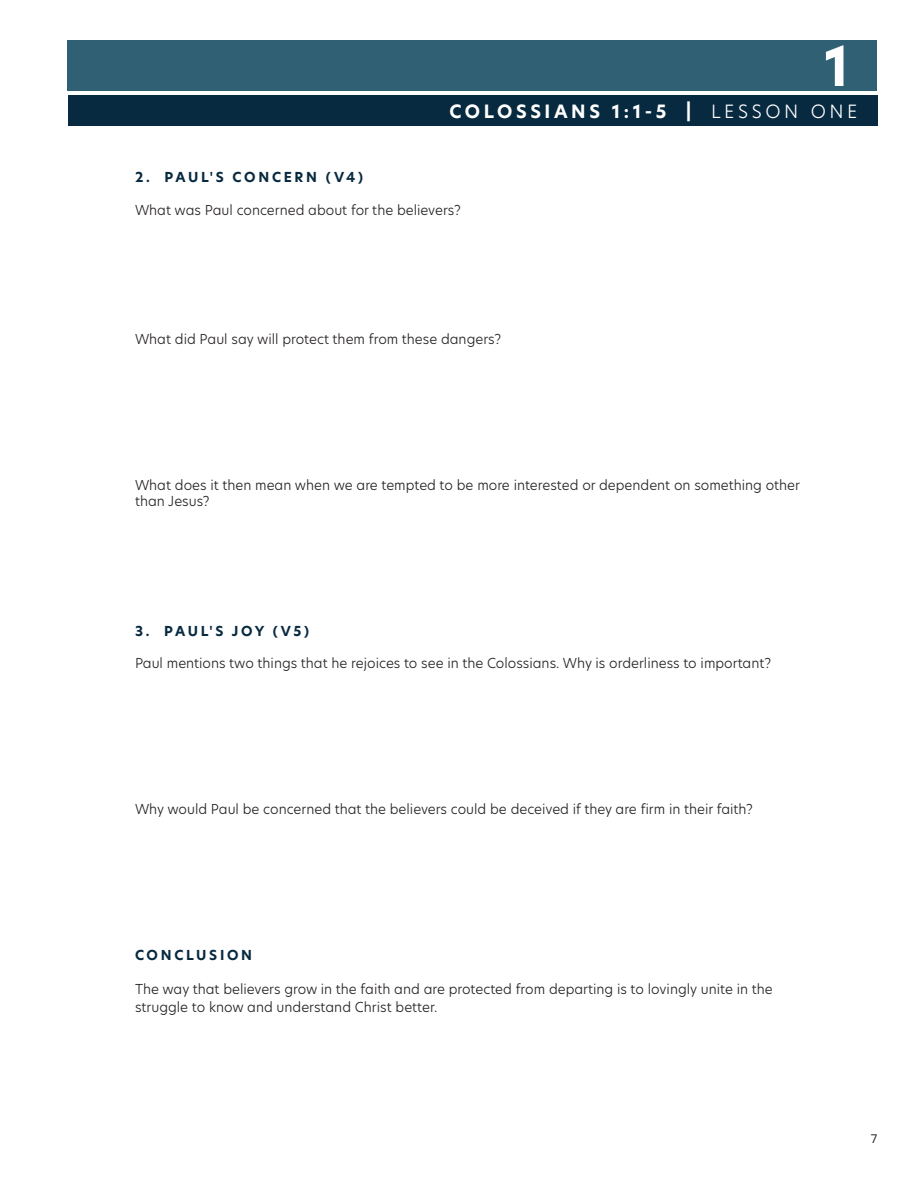
<style>
.page{position:relative;width:918px;height:1188px;background:#fff}
.page>*{position:absolute;margin:0;border:0;box-sizing:border-box;transform-origin:0 0}
.t1{font:700 54px "New Hero";color:#fff}
.t2{font:700 18px "New Hero";letter-spacing:.2em;color:#fff}
.t3{font:300 13.5px/16.2px "New Hero";color:#231f20}
.t4{font:700 13.5px "New Hero";letter-spacing:.2em;color:#082a40}
.t5{font:700 13.5px "New Hero";letter-spacing:.18em;color:#082a40}
.t6{font:12px "Poppins";color:#231f20}
.s1{font-weight:300}
</style>
<div class="page">
<div style="left:68px;top:95px;width:810px;height:30px;background:#082a40"></div>
<div style="left:68px;top:40px;width:809px;height:51px;background:#2f6073"></div>
<p class="t1" style="left:824px;top:29px;width:27px">1</p>
<p class="t2" style="left:449px;top:99px;width:410px">COLOSSIANS 1:1-5 | <span class="s1">LESSON ONE</span></p>
<p class="t4" style="left:135px;top:168px;width:230px">2. PAUL'S CONCERN (V4)</p>
<p class="t3" style="left:135px;top:201px;width:327px">What was Paul concerned about for the believers?</p>
<p class="t3" style="left:135px;top:331px;width:368px">What did Paul say will protect them from these dangers?</p>
<p class="t3" style="left:135px;top:477px;width:667px">What does it then mean when we are tempted to be more interested or dependent on something other than Jesus?</p>
<p class="t5" style="left:135px;top:622px;width:176px">3. PAUL'S JOY (V5)</p>
<p class="t3" style="left:135px;top:655px;width:638px">Paul mentions two things that he rejoices to see in the Colossians. Why is orderliness to important?</p>
<p class="t3" style="left:135px;top:801px;width:620px">Why would Paul be concerned that the believers could be deceived if they are firm in their faith?</p>
<p class="t4" style="left:135px;top:946px;width:119px">CONCLUSION</p>
<p class="t3" style="left:135px;top:980px;width:639px;line-height:18px">The way that believers grow in the faith and are protected from departing is to lovingly unite in the struggle to know and understand Christ better.</p>
<p class="t6" style="left:871px;top:1131px;width:8px">7</p>
</div>
